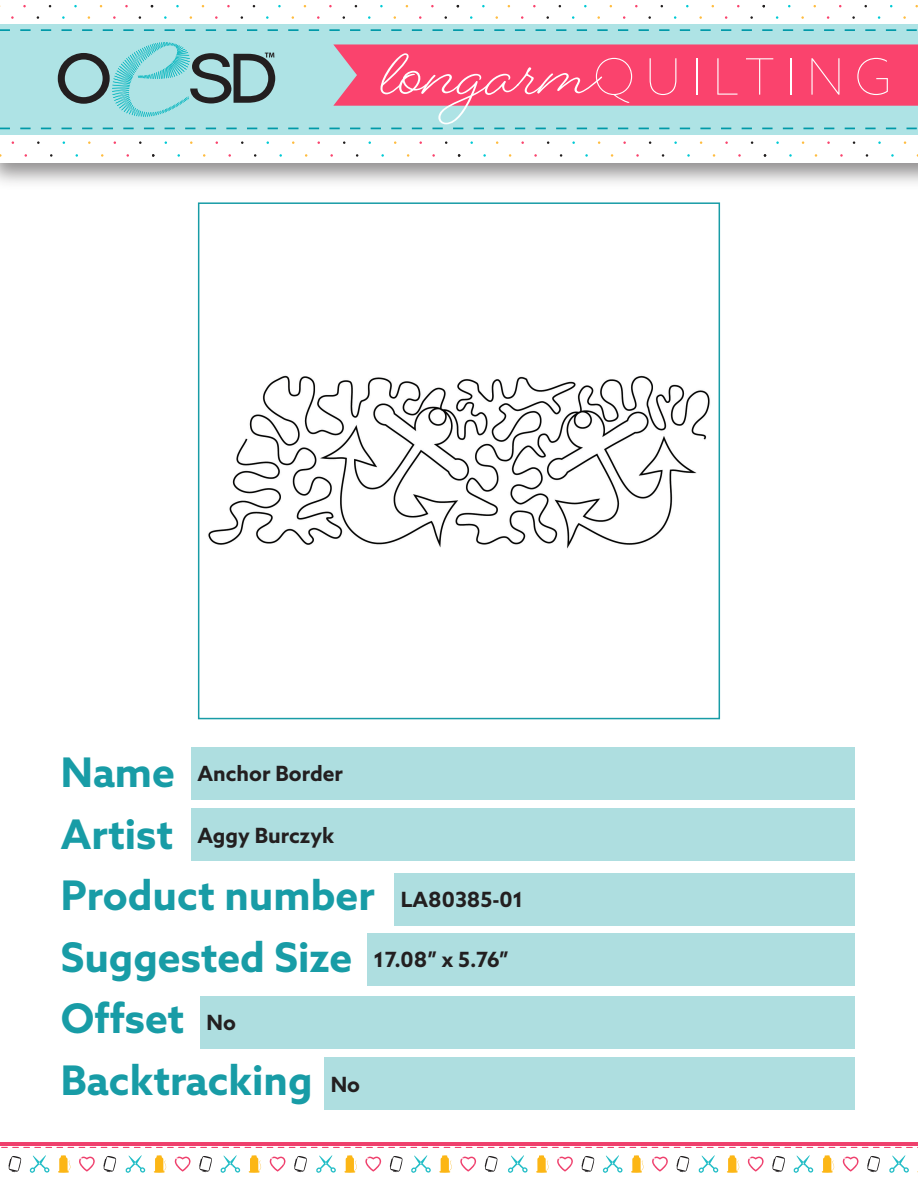
<style>
.page{position:relative;width:918px;height:1188px;background:#fff}
.page>*{position:absolute;margin:0;border:0;box-sizing:border-box;transform-origin:0 0}
.t1{font:100 50.25px "Azo Sans";letter-spacing:.2em;color:#fff}
.t2{font:700 40.8px/61.5px "Azo Sans";color:#189ca6}
.t3{font:700 21px "Azo Sans";color:#231f20}
</style>
<div class="page">
<img style="left:208px;top:375px;width:502px;height:174px">
<div style="left:198px;top:202px;width:522px;height:517px;border:2px solid #189ca6"></div>
<div style="left:0;top:24px;width:918px;height:110px;background:#aee3e5"></div>
<svg style="left:0;top:29px;width:917px;height:2px"></svg>
<svg style="left:0;top:128px;width:330px;height:2px"></svg>
<svg style="left:57px;top:42px;width:219px;height:75px"></svg>
<svg style="left:330px;top:44px;width:588px;height:86px"></svg>
<svg style="left:8px;top:1156px;width:13px;height:16px"></svg>
<svg style="left:58px;top:1155px;width:13px;height:18px"></svg>
<svg style="left:79px;top:1157px;width:16px;height:15px"></svg>
<svg style="left:30px;top:1155px;width:19px;height:18px"></svg>
<svg style="left:103px;top:1156px;width:13px;height:16px"></svg>
<svg style="left:154px;top:1155px;width:12px;height:18px"></svg>
<svg style="left:175px;top:1157px;width:16px;height:15px"></svg>
<svg style="left:126px;top:1155px;width:19px;height:18px"></svg>
<svg style="left:199px;top:1156px;width:13px;height:16px"></svg>
<svg style="left:248px;top:1155px;width:13px;height:18px"></svg>
<svg style="left:270px;top:1157px;width:16px;height:15px"></svg>
<svg style="left:221px;top:1155px;width:19px;height:18px"></svg>
<svg style="left:294px;top:1156px;width:13px;height:16px"></svg>
<svg style="left:344px;top:1155px;width:13px;height:18px"></svg>
<svg style="left:365px;top:1157px;width:16px;height:15px"></svg>
<svg style="left:316px;top:1155px;width:20px;height:18px"></svg>
<svg style="left:390px;top:1156px;width:13px;height:16px"></svg>
<svg style="left:439px;top:1155px;width:13px;height:18px"></svg>
<svg style="left:460px;top:1157px;width:16px;height:15px"></svg>
<svg style="left:411px;top:1155px;width:20px;height:18px"></svg>
<svg style="left:485px;top:1156px;width:13px;height:16px"></svg>
<hr style="left:0;top:1142px;width:502px;height:3px;background:#ef406d">
<svg style="left:1px;top:1147px;width:494px;height:1px"></svg>
<svg style="left:536px;top:1155px;width:13px;height:18px"></svg>
<svg style="left:557px;top:1157px;width:16px;height:15px"></svg>
<svg style="left:508px;top:1155px;width:20px;height:18px"></svg>
<svg style="left:581px;top:1156px;width:13px;height:16px"></svg>
<svg style="left:631px;top:1155px;width:13px;height:18px"></svg>
<svg style="left:652px;top:1157px;width:16px;height:15px"></svg>
<svg style="left:603px;top:1155px;width:20px;height:18px"></svg>
<svg style="left:676px;top:1156px;width:13px;height:16px"></svg>
<svg style="left:727px;top:1155px;width:12px;height:18px"></svg>
<svg style="left:748px;top:1157px;width:16px;height:15px"></svg>
<svg style="left:699px;top:1155px;width:19px;height:18px"></svg>
<svg style="left:772px;top:1156px;width:13px;height:16px"></svg>
<svg style="left:822px;top:1155px;width:12px;height:18px"></svg>
<svg style="left:843px;top:1157px;width:16px;height:15px"></svg>
<svg style="left:794px;top:1155px;width:19px;height:18px"></svg>
<svg style="left:867px;top:1156px;width:13px;height:16px"></svg>
<svg style="left:889px;top:1155px;width:20px;height:18px"></svg>
<hr style="left:500px;top:1142px;width:418px;height:3px;background:#ef406d">
<svg style="left:499px;top:1147px;width:419px;height:1px"></svg>
<div style="left:191px;top:747px;width:664px;height:53px;background:#aedee0"></div>
<div style="left:191px;top:808px;width:664px;height:53px;background:#aedee0"></div>
<div style="left:394px;top:873px;width:461px;height:52px;background:#aedee0"></div>
<div style="left:367px;top:933px;width:488px;height:52px;background:#aedee0"></div>
<div style="left:200px;top:996px;width:655px;height:52px;background:#aedee0"></div>
<div style="left:324px;top:1057px;width:531px;height:53px;background:#aedee0"></div>
<p class="t1" style="left:593px;top:45px;width:300px">QUILTING</p>
<p class="t2" style="left:61px;top:741px;width:315px">Name<br>Artist<br>Product number<br>Suggested Size<br>Offset<br>Backtracking</p>
<p class="t3" style="left:198px;top:760px;width:147px">Anchor Border</p>
<p class="t3" style="left:198px;top:822px;width:138px">Aggy Burczyk</p>
<p class="t3" style="left:401px;top:886px;width:124px">LA80385-01</p>
<p class="t3" style="left:374px;top:946px;width:136px">17.08” x 5.76”</p>
<p class="t3" style="left:207px;top:1009px;width:31px">No</p>
<p class="t3" style="left:331px;top:1070px;width:31px">No</p>
</div>
